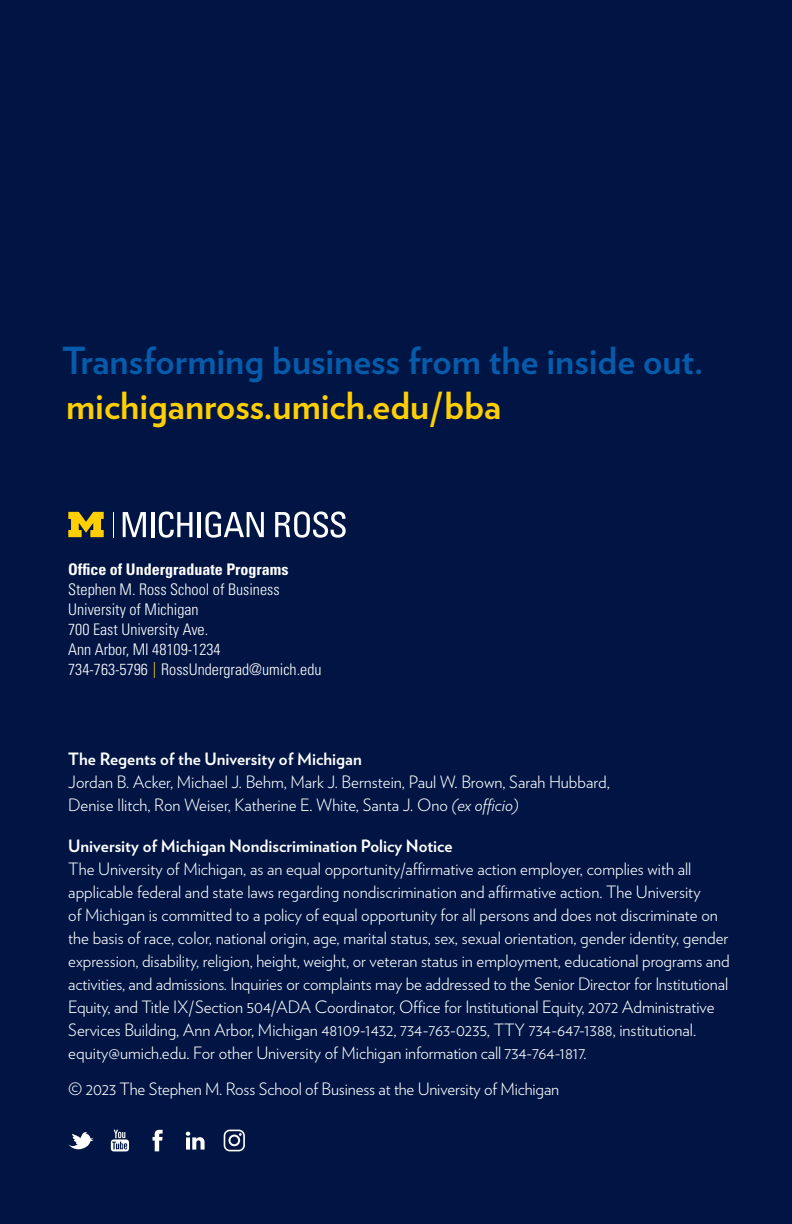
<style>
.page{position:relative;width:792px;height:1224px;background:#001544}
.page>*{position:absolute;margin:0;border:0;box-sizing:border-box;transform-origin:0 0}
.t1{font:700 37.2px "Verlag";color:#065baa}
.t2{font:700 37.2px "Verlag";color:#ffcf01}
.t3{font:300 17px/23px "Verlag";color:#fff}
.t4{font:700 17px "Verlag";color:#fff}
.t5{font:300 condensed 16px/20px "Univers LT Std";color:#fff}
.t6{font:700 condensed 16px "Univers LT Std";color:#fff}
.s1{color:#ffcf01}
.s2{font-style:italic}
</style>
<div class="page">
<svg style="left:113px;top:512px;width:1px;height:25px"></svg>
<svg style="left:68px;top:512px;width:36px;height:25px"></svg>
<svg style="left:123px;top:512px;width:23px;height:25px"></svg>
<hr style="left:151px;top:512px;width:3px;height:25px;background:#fff">
<svg style="left:159px;top:512px;width:33px;height:26px"></svg>
<hr style="left:198px;top:512px;width:3px;height:25px;background:#fff">
<svg style="left:205px;top:512px;width:59px;height:26px"></svg>
<svg style="left:275px;top:512px;width:71px;height:26px"></svg>
<svg style="left:153px;top:1130px;width:10px;height:21px"></svg>
<svg style="left:186px;top:1132px;width:19px;height:18px"></svg>
<svg style="left:68px;top:1132px;width:26px;height:17px"></svg>
<svg style="left:111px;top:1130px;width:18px;height:21px"></svg>
<svg style="left:224px;top:1130px;width:21px;height:21px"></svg>
<h1 class="t1" style="left:62px;top:331px;width:643px">Transforming business from the inside out.</h1>
<h1 class="t2" style="left:66px;top:376px;width:437px">michiganross.umich.edu/bba</h1>
<p class="t6" style="left:68px;top:559px;width:222px">Office of Undergraduate Programs</p>
<p class="t5" style="left:68px;top:579px;width:255px">Stephen M. Ross School of Business<br>University of Michigan<br>700 East University Ave.<br>Ann Arbor, MI 48109-1234<br>734-763-5796 <span class="s1">|</span> RossUndergrad@umich.edu</p>
<p class="t4" style="left:68px;top:745px;width:295px">The Regents of the University of Michigan</p>
<p class="t3" style="left:68px;top:769px;width:543px">Jordan B. Acker, Michael J. Behm, Mark J. Bernstein, Paul W. Brown, Sarah Hubbard,<br>Denise Ilitch, Ron Weiser, Katherine E. White, Santa J. Ono <span class="s2">(ex officio)</span></p>
<p class="t4" style="left:68px;top:832px;width:386px">University of Michigan Nondiscrimination Policy Notice</p>
<p class="t3" style="left:68px;top:856px;width:663px">The University of Michigan, as an equal opportunity/affirmative action employer, complies with all applicable federal and state laws regarding nondiscrimination and affirmative action. The University<br>of Michigan is committed to a policy of equal opportunity for all persons and does not discriminate on the basis of race, color, national origin, age, marital status, sex, sexual orientation, gender identity, gender expression, disability, religion, height, weight, or veteran status in employment, educational programs and activities, and admissions. Inquiries or complaints may be addressed to the Senior Director for Institutional Equity, and Title IX/Section 504/ADA Coordinator, Office for Institutional Equity, 2072 Administrative Services Building, Ann Arbor, Michigan 48109-1432, 734-763-0235, TTY 734-647-1388, institutional. equity@umich.edu. For other University of Michigan information call 734-764-1817.</p>
<p class="t3" style="left:68px;top:1077px;width:492px">© 2023 The Stephen M. Ross School of Business at the University of Michigan</p>
</div>
